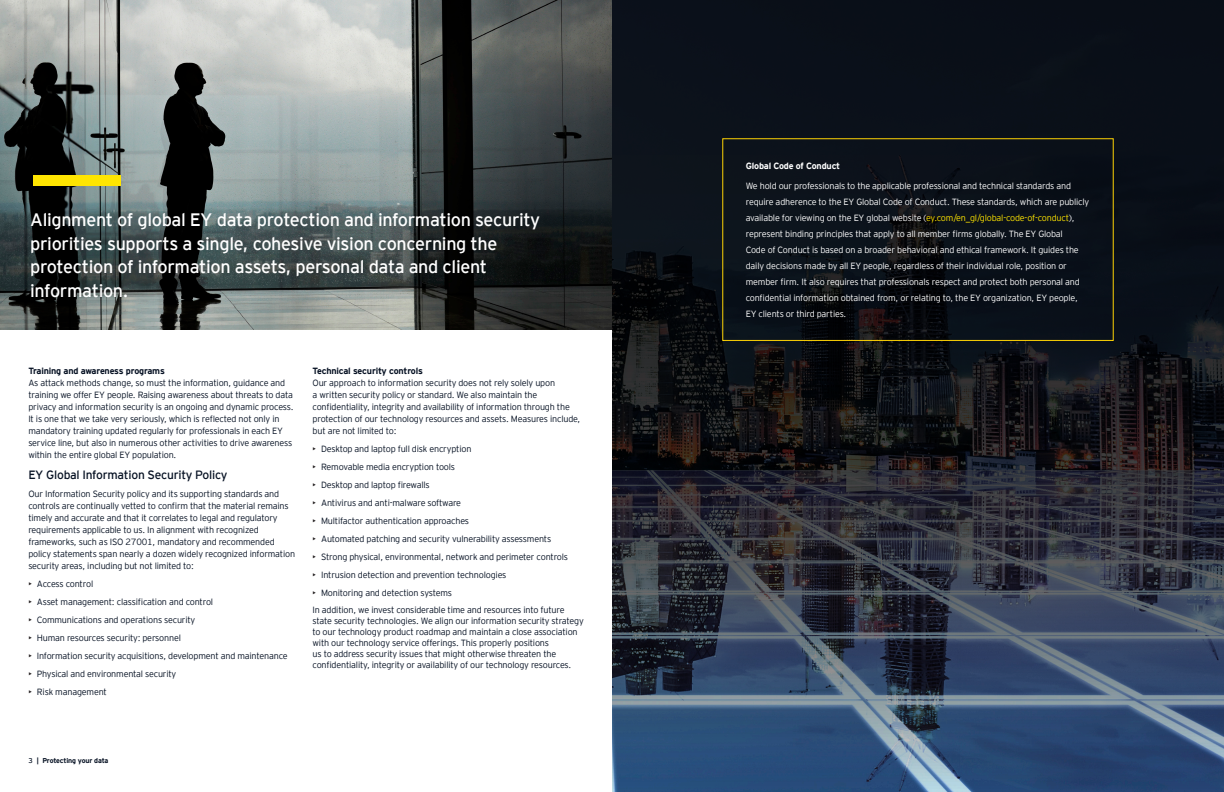
<style>
.page{position:relative;width:1224px;height:792px;background:#fff}
.page>*{position:absolute;margin:0;border:0;box-sizing:border-box;transform-origin:0 0}
.Headline_2{font:18px/23.5px "EY Interstate";letter-spacing:-.02em;color:#fff}
.Headline_3{font:12px "EY Interstate";letter-spacing:-.02em;color:#071224}
.Body_copy{font:300 9px/12px "EY Interstate";letter-spacing:-.02em;color:#071224}
.Body_copy-2{font:300 9px/16px "EY Interstate";letter-spacing:-.02em;color:#fff}
.Body_copy_headline{font:700 9px "EY Interstate";letter-spacing:-.02em;color:#071224}
.Body_copy_headline-2{font:700 9px "EY Interstate";letter-spacing:-.02em;color:#fff}
.Document_title_Additional_text_RL{font:700 7px "EY Interstate";letter-spacing:-.02em;color:#071224}
.Page_No_s_Left{font:7px "EY Interstate";color:#071224}
.s1{color:#231f20}
.s2{color:#f6f6fa}
.s3{color:#ffe600}
</style>
<div class="page">
<svg style="left:612px;top:0;width:612px;height:792px;background:#1d2532"></svg>
<img style="left:0;top:0;width:612px;height:330px">
<div style="left:722px;top:138px;width:392px;height:203px;border:1px solid #fed304"></div>
<div style="left:33px;top:176px;width:88px;height:10px;background:#ffe501"></div>
<p class="Headline_2" style="left:30px;top:207px;width:511px">Alignment of global EY data protection and information security priorities supports a single, cohesive vision concerning the protection of information assets, personal data and client information.</p>
<p class="Body_copy_headline" style="left:28px;top:365px;width:138px">Training and awareness programs</p>
<p class="Body_copy" style="left:28px;top:377px;width:267px">As attack methods change, so must the information, guidance and training we offer EY people. Raising awareness about threats to data privacy and information security is an ongoing and dynamic process.<br>It is one that we take very seriously, which is reflected not only in mandatory training updated regularly for professionals in each EY service line, but also in numerous other activities to drive awareness within the entire global EY population.</p>
<p class="Headline_3" style="left:28px;top:467px;width:201px">EY Global Information Security Policy</p>
<p class="Body_copy" style="left:28px;top:488px;width:268px">Our Information Security policy and its supporting standards and controls are continually vetted to confirm that the material remains timely and accurate and that it correlates to legal and regulatory requirements applicable to us. In alignment with recognized frameworks, such as ISO 27001, mandatory and recommended policy statements span nearly a dozen widely recognized information security areas, including but not limited to:</p>
<p class="Body_copy" style="left:28px;top:578px;width:66px"><span class="s1">•</span> Access control</p>
<p class="Body_copy" style="left:28px;top:596px;width:186px"><span class="s1">•</span> Asset management: classification and control</p>
<p class="Body_copy" style="left:28px;top:614px;width:168px"><span class="s1">•</span> Communications and operations security</p>
<p class="Body_copy" style="left:28px;top:632px;width:154px"><span class="s1">•</span> Human resources security: personnel</p>
<p class="Body_copy" style="left:28px;top:650px;width:261px"><span class="s1">•</span> Information security acquisitions, development and maintenance</p>
<p class="Body_copy" style="left:28px;top:668px;width:149px"><span class="s1">•</span> Physical and environmental security</p>
<p class="Body_copy" style="left:28px;top:686px;width:80px"><span class="s1">•</span> Risk management</p>
<p class="Body_copy_headline" style="left:313px;top:365px;width:112px">Technical security controls</p>
<p class="Body_copy" style="left:313px;top:377px;width:269px">Our approach to information security does not rely solely upon<br>a written security policy or standard. We also maintain the confidentiality, integrity and availability of information through the protection of our technology resources and assets. Measures include, but are not limited to:</p>
<p class="Body_copy" style="left:313px;top:443px;width:160px"><span class="s1">•</span> Desktop and laptop full disk encryption</p>
<p class="Body_copy" style="left:313px;top:461px;width:144px"><span class="s1">•</span> Removable media encryption tools</p>
<p class="Body_copy" style="left:313px;top:479px;width:119px"><span class="s1">•</span> Desktop and laptop firewalls</p>
<p class="Body_copy" style="left:313px;top:497px;width:150px"><span class="s1">•</span> Antivirus and anti-malware software</p>
<p class="Body_copy" style="left:313px;top:515px;width:158px"><span class="s1">•</span> Multifactor authentication approaches</p>
<p class="Body_copy" style="left:313px;top:533px;width:240px"><span class="s1">•</span> Automated patching and security vulnerability assessments</p>
<p class="Body_copy" style="left:313px;top:551px;width:257px"><span class="s1">•</span> Strong physical, environmental, network and perimeter controls</p>
<p class="Body_copy" style="left:313px;top:569px;width:195px"><span class="s1">•</span> Intrusion detection and prevention technologies</p>
<p class="Body_copy" style="left:313px;top:587px;width:141px"><span class="s1">•</span> Monitoring and detection systems</p>
<p class="Body_copy" style="left:313px;top:604px;width:273px;line-height:11px">In addition, we invest considerable time and resources into future state security technologies. We align our information security strategy to our technology product roadmap and maintain a close association with our technology service offerings. This properly positions<br>us to address security issues that might otherwise threaten the confidentiality, integrity or availability of our technology resources.</p>
<p class="Page_No_s_Left" style="left:28px;top:756px;width:6px">3</p>
<p class="Document_title_Additional_text_RL" style="left:37px;top:755px;width:73px">| Protecting your data</p>
<p class="Body_copy_headline-2" style="left:746px;top:159px;width:96px">Global Code of Conduct</p>
<p class="Body_copy-2" style="left:746px;top:178px;width:345px">We hold our professionals to the applicable professional and technical standards and require adherence to the EY Global Code of Conduct. These standards, which are publicly available for viewing on the EY global website <span class="s2">(</span><span class="s3">ey.com/en_gl/global-code-of-conduct</span><span class="s2">)</span>, represent binding principles that apply to all member firms globally. The EY Global<br>Code of Conduct is based on a broader behavioral and ethical framework. It guides the daily decisions made by all EY people, regardless of their individual role, position or member firm. It also requires that professionals respect and protect both personal and confidential information obtained from, or relating to, the EY organization, EY people, EY clients or third parties.</p>
</div>
